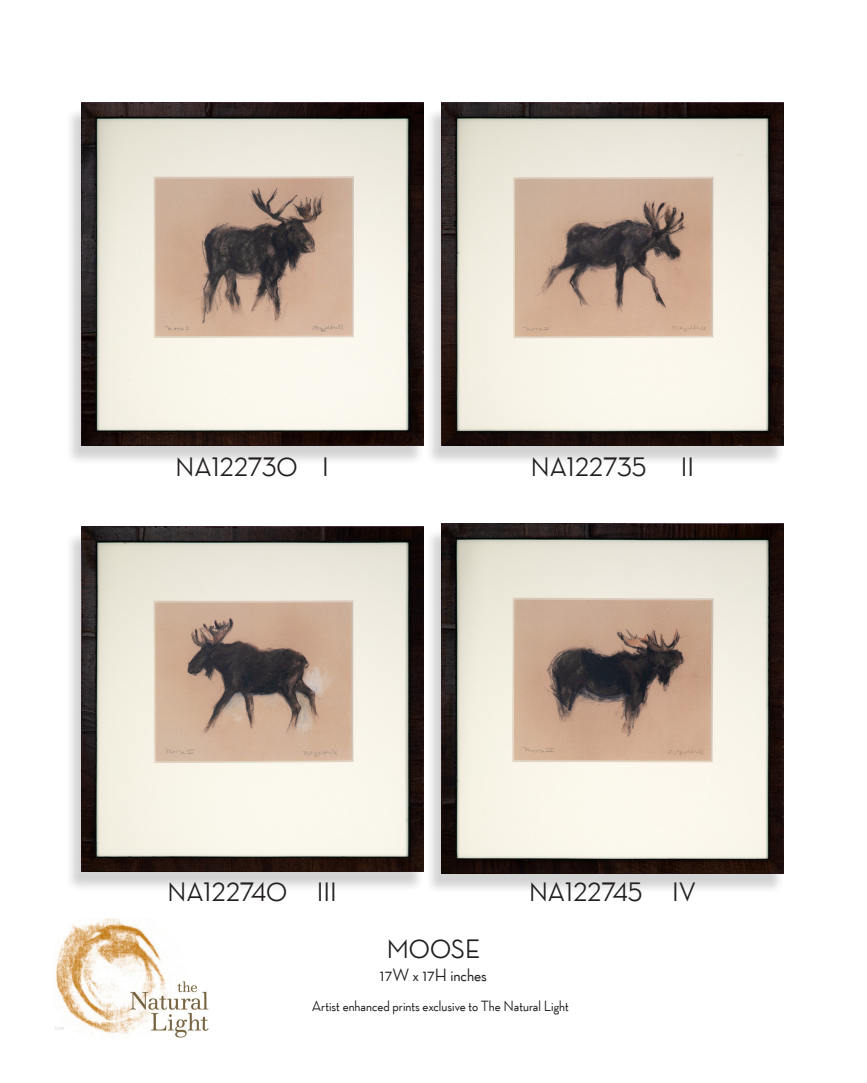
<style>
.page{position:relative;width:867px;height:1083px;background:#fff}
.page>*{position:absolute;margin:0;border:0;box-sizing:border-box;transform-origin:0 0}
.Center_Paragraph{font:500 27px "Neutraface Display TT";color:#231f20}
.t1{font:500 18px "Neutraface Display TT";color:#231f20}
.t2{font:500 15px "Neutraface Display TT";color:#231f20}
.t3{font:4.5px "Arial";color:#d5d6d8}
</style>
<div class="page">
<img style="left:54px;top:918px;width:155px;height:119px">
<div style="left:65px;top:107px;width:359px;height:359px;background:#231f20;opacity:.2"></div>
<img style="left:81px;top:103px;width:342px;height:342px">
<div style="left:425px;top:107px;width:359px;height:359px;background:#231f20;opacity:.2"></div>
<img style="left:441px;top:102px;width:342px;height:343px">
<div style="left:65px;top:530px;width:359px;height:362px;background:#231f20;opacity:.2"></div>
<img style="left:81px;top:526px;width:342px;height:345px">
<div style="left:425px;top:528px;width:359px;height:366px;background:#231f20;opacity:.2"></div>
<img style="left:441px;top:524px;width:342px;height:349px">
<p class="Center_Paragraph" style="left:175px;top:452px;width:155px">NA122730 I</p>
<p class="Center_Paragraph" style="left:530px;top:452px;width:117px">NA122735</p>
<p class="Center_Paragraph" style="left:680px;top:452px;width:15px">II</p>
<p class="t3" style="left:54px;top:1025px;width:12px">122A</p>
<p class="Center_Paragraph" style="left:167px;top:876px;width:171px">NA122740 III</p>
<p class="Center_Paragraph" style="left:529px;top:876px;width:168px">NA122745 IV</p>
<p class="Center_Paragraph" style="left:386px;top:933px;width:95px">MOOSE</p>
<p class="t1" style="left:380px;top:965px;width:108px">17W x 17H inches</p>
<p class="t2" style="left:311px;top:997px;width:258px">Artist enhanced prints exclusive to The Natural Light</p>
</div>
